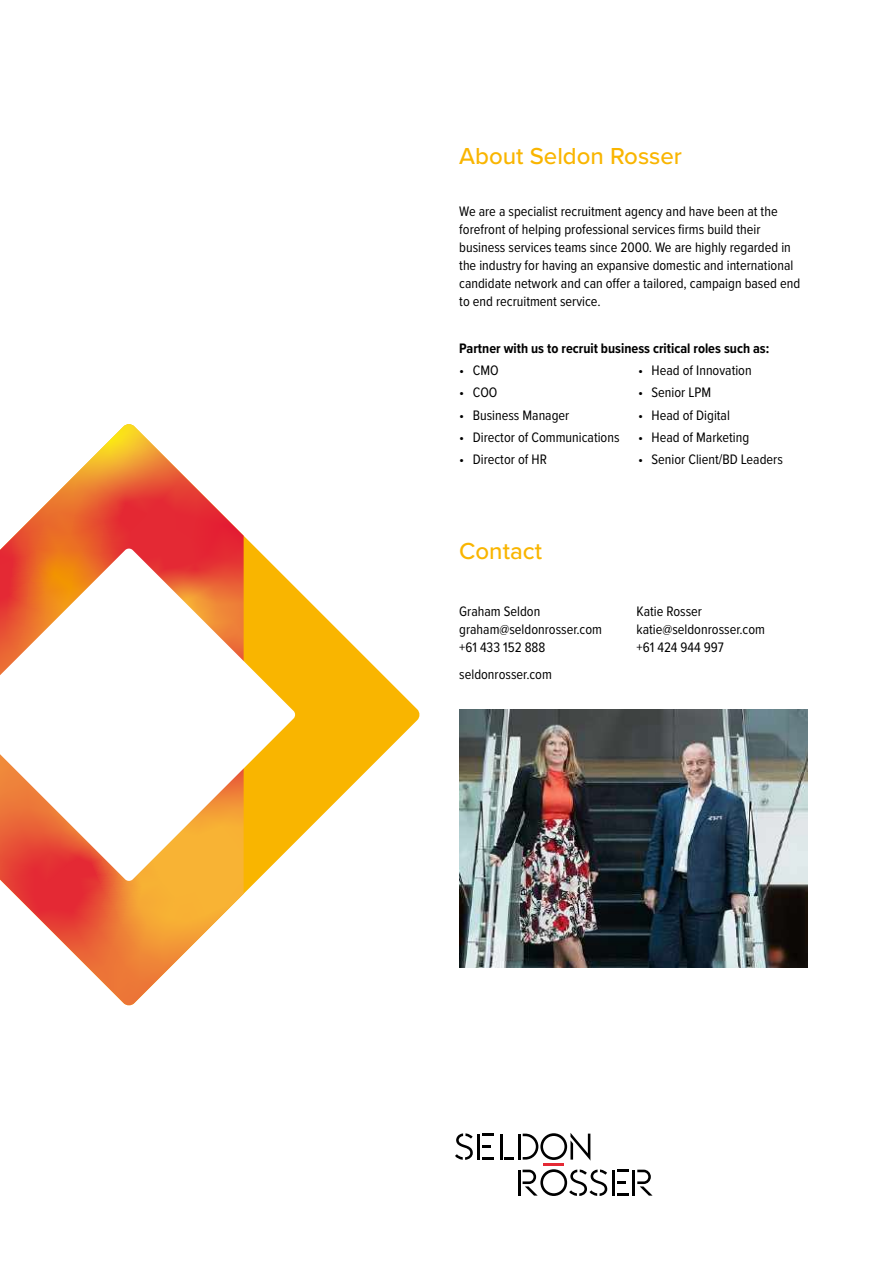
<style>
.page{position:relative;width:893px;height:1263px;background:#fff}
.page>*{position:absolute;margin:0;border:0;box-sizing:border-box;transform-origin:0 0}
.t1{font:500 24px "Proxima Nova";color:#f9b500}
.t2{font:14.25px/18px "Proxima Nova Cond";color:#000}
.t3{font:700 14.25px "Proxima Nova Cond";color:#000}
</style>
<div class="page">
<svg style="left:482px;top:1133px;width:12px;height:3px"></svg>
<svg style="left:617px;top:1193px;width:11px;height:2px"></svg>
<svg style="left:617px;top:1170px;width:11px;height:2px"></svg>
<hr style="left:543px;top:1163px;width:21px;height:3px;background:#e42934">
<svg style="left:617px;top:1181px;width:9px;height:3px"></svg>
<hr style="left:612px;top:1170px;width:2px;height:25px;background:#000">
<svg style="left:505px;top:1157px;width:9px;height:2px"></svg>
<hr style="left:500px;top:1133px;width:2px;height:26px;background:#000">
<hr style="left:518px;top:1133px;width:2px;height:26px;background:#000">
<svg style="left:523px;top:1133px;width:67px;height:27px"></svg>
<svg style="left:482px;top:1157px;width:12px;height:2px"></svg>
<svg style="left:482px;top:1145px;width:9px;height:3px"></svg>
<hr style="left:477px;top:1133px;width:3px;height:26px;background:#000">
<svg style="left:455px;top:1133px;width:18px;height:27px"></svg>
<hr style="left:518px;top:1170px;width:2px;height:25px;background:#000">
<hr style="left:632px;top:1170px;width:3px;height:25px;background:#000">
<svg style="left:637px;top:1170px;width:15px;height:25px"></svg>
<svg style="left:523px;top:1169px;width:84px;height:27px"></svg>
<img style="left:459px;top:709px;width:349px;height:258px">
<svg style="left:244px;top:536px;width:176px;height:358px"></svg>
<svg style="left:1px;top:424px;width:243px;height:582px"></svg>
<svg style="left:0;top:548px;width:296px;height:333px"></svg>
<h1 class="t1" style="left:459px;top:142px;width:224px">About Seldon Rosser</h1>
<p class="t2" style="left:459px;top:202px;width:342px">We are a specialist recruitment agency and have been at the forefront of helping professional services firms build their business services teams since 2000. We are highly regarded in the industry for having an expansive domestic and international candidate network and can offer a tailored, campaign based end to end recruitment service.</p>
<p class="t3" style="left:459px;top:338px;width:312px">Partner with us to recruit business critical roles such as:</p>
<p class="t2" style="left:459px;top:361px;width:41px">• CMO</p>
<p class="t2" style="left:459px;top:383px;width:40px">• COO</p>
<p class="t2" style="left:459px;top:405px;width:112px">• Business Manager</p>
<p class="t2" style="left:459px;top:428px;width:162px">• Director of Communications</p>
<p class="t2" style="left:459px;top:450px;width:89px">• Director of HR</p>
<p class="t2" style="left:638px;top:361px;width:115px">• Head of Innovation</p>
<p class="t2" style="left:638px;top:383px;width:75px">• Senior LPM</p>
<p class="t2" style="left:638px;top:405px;width:93px">• Head of Digital</p>
<p class="t2" style="left:638px;top:428px;width:113px">• Head of Marketing</p>
<p class="t2" style="left:638px;top:450px;width:146px">• Senior Client/BD Leaders</p>
<h1 class="t1" style="left:459px;top:537px;width:84px">Contact</h1>
<p class="t2" style="left:459px;top:602px;width:144px">Graham Seldon graham@seldonrosser.com +61 433 152 888</p>
<p class="t2" style="left:637px;top:602px;width:130px">Katie Rosser katie@seldonrosser.com +61 424 944 997</p>
<p class="t2" style="left:459px;top:664px;width:94px">seldonrosser.com</p>
</div>
